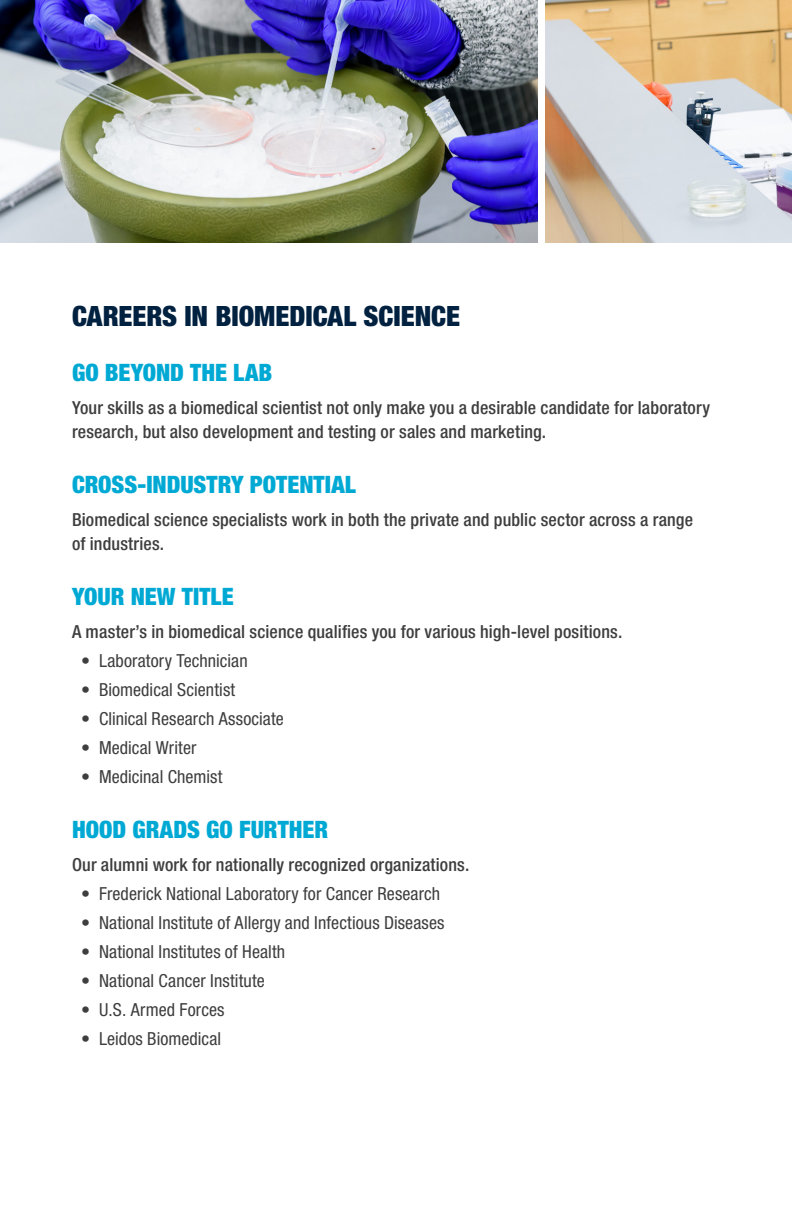
<style>
.page{position:relative;width:792px;height:1224px;background:#fff}
.page>*{position:absolute;margin:0;border:0;box-sizing:border-box;transform-origin:0 0}
.t1{font:900 condensed 28px "Helvetica Neue LT Std";letter-spacing:-.005em;color:#002140}
.t2{font:900 condensed 24px "Helvetica Neue LT Std";color:#00a9d4}
.t3{font:500 condensed 18px/24px "Helvetica Neue LT Std";letter-spacing:.01em;color:#3e3e3f}
.t4{font:condensed 18px "Helvetica Neue LT Std";letter-spacing:.005em;color:#3e3e3f}
</style>
<div class="page">
<img style="left:545px;top:0;width:247px;height:243px">
<img style="left:0;top:0;width:537px;height:243px">
<h1 class="t1" style="left:72px;top:299px;width:390px">CAREERS IN BIOMEDICAL SCIENCE</h1>
<h2 class="t2" style="left:72px;top:358px;width:202px">GO BEYOND THE LAB</h2>
<p class="t3" style="left:72px;top:395px;width:640px">Your skills as a biomedical scientist not only make you a desirable candidate for laboratory research, but also development and testing or sales and marketing.</p>
<h2 class="t2" style="left:72px;top:470px;width:285px">CROSS-INDUSTRY POTENTIAL</h2>
<p class="t3" style="left:72px;top:507px;width:623px">Biomedical science specialists work in both the private and public sector across a range of industries.</p>
<h2 class="t2" style="left:72px;top:582px;width:163px">YOUR NEW TITLE</h2>
<p class="t3" style="left:72px;top:619px;width:552px">A master’s in biomedical science qualifies you for various high-level positions.</p>
<p class="t4" style="left:81px;top:650px;width:168px">• Laboratory Technician</p>
<p class="t4" style="left:81px;top:679px;width:156px">• Biomedical Scientist</p>
<p class="t4" style="left:81px;top:708px;width:204px">• Clinical Research Associate</p>
<p class="t4" style="left:81px;top:737px;width:117px">• Medical Writer</p>
<p class="t4" style="left:81px;top:766px;width:143px">• Medicinal Chemist</p>
<h2 class="t2" style="left:72px;top:815px;width:258px">HOOD GRADS GO FURTHER</h2>
<p class="t3" style="left:72px;top:852px;width:399px">Our alumni work for nationally recognized organizations.</p>
<p class="t4" style="left:81px;top:883px;width:361px">• Frederick National Laboratory for Cancer Research</p>
<p class="t4" style="left:81px;top:912px;width:365px">• National Institute of Allergy and Infectious Diseases</p>
<p class="t4" style="left:81px;top:941px;width:206px">• National Institutes of Health</p>
<p class="t4" style="left:81px;top:970px;width:185px">• National Cancer Institute</p>
<p class="t4" style="left:81px;top:999px;width:145px">• U.S. Armed Forces</p>
<p class="t4" style="left:81px;top:1028px;width:142px">• Leidos Biomedical</p>
</div>
